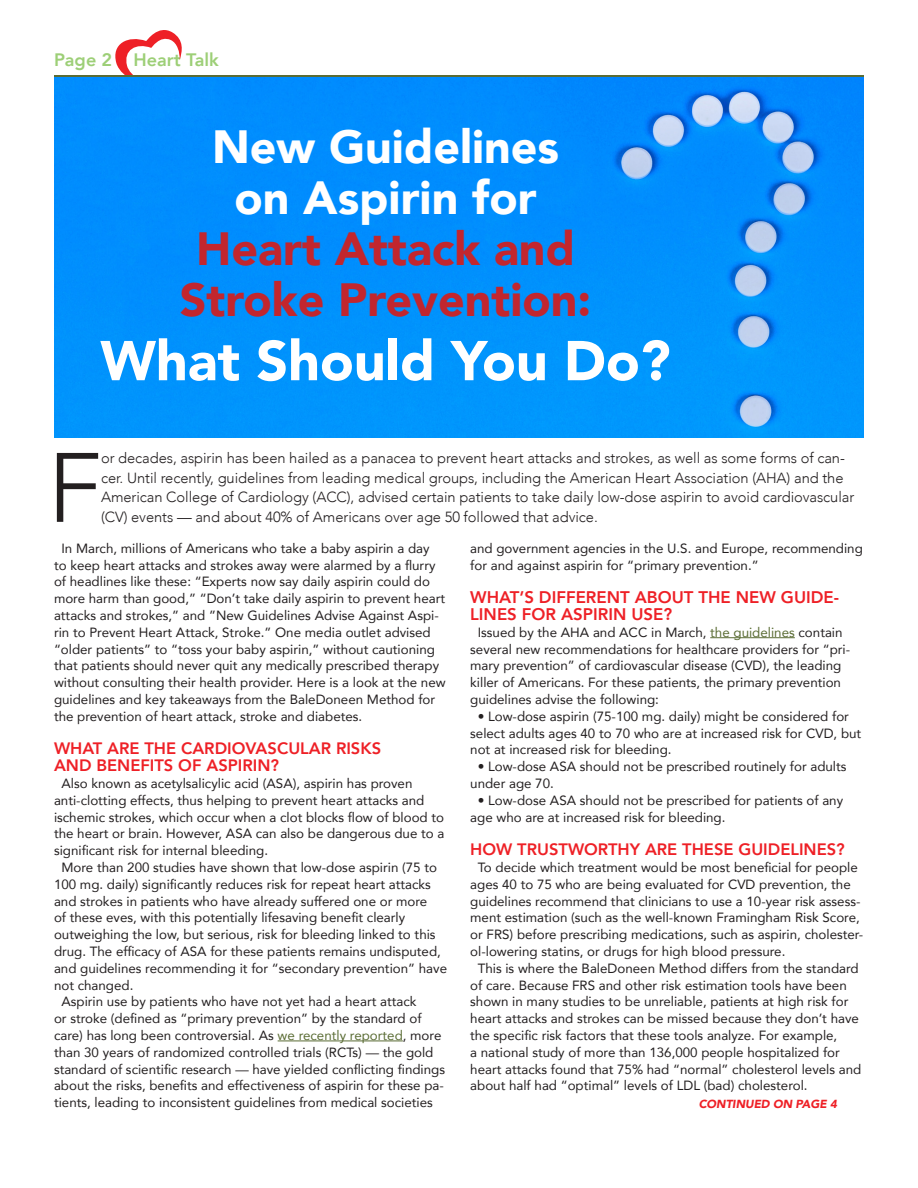
<style>
.page{position:relative;width:918px;height:1188px;background:#fff}
.page>*{position:absolute;margin:0;border:0;box-sizing:border-box;transform-origin:0 0}
.t1{font:300 97.35px "Avenir";color:#231f20}
.t2{font:900 55.5px "Avenir";color:#fff}
.t3{font:900 46.5px/51px "Avenir";color:#c2262e;text-align:center}
.t4{font:800 18px "Avenir";color:#9dcf77}
.t5{font:800 16.8px/16.8px "Avenir";color:#ee2026}
.t6{font:800 16.5px/16.8px "Avenir";color:#ee2026}
.t7{font:300 14.7px/19.5px "Avenir";letter-spacing:-.005em;color:#231f20}
.t8{font:13.35px/16.8px "Avenir";color:#231f20}
.t9{font:italic 900 11.7px "Avenir";letter-spacing:-.01em;color:#ee2026}
.s1{color:#fff}
.s2{color:#5a6c34}
</style>
<div class="page">
<svg style="left:115px;top:30px;width:67px;height:45px"></svg>
<hr style="left:54px;top:75px;width:810px;height:3px;background:#5a6c34">
<img style="left:54px;top:77px;width:810px;height:361px">
<hr style="left:278px;top:1041px;width:125px;height:1px;background:#5a6c34">
<hr style="left:710px;top:637px;width:85px;height:1px;background:#5a6c34">
<p class="t4" style="left:54px;top:45px;width:166px">Page 2 Heart Talk</p>
<p class="t3" style="left:180px;top:120px;width:413px"><span class="s1">New Guidelines on Aspirin for<br></span>Heart Attack and<br>Stroke Prevention:</p>
<p class="t2" style="left:100px;top:313px;width:572px">What Should You Do?</p>
<p class="t1" style="left:47px;top:431px;width:56px">F</p>
<p class="t7" style="left:101px;top:449px;width:755px">or decades, aspirin has been hailed as a panacea to prevent heart attacks and strokes, as well as some forms of can&shy;cer. Until recently, guidelines from leading medical groups, including the American Heart Association (AHA) and the American College of Cardiology (ACC), advised certain patients to take daily low-dose aspirin to avoid cardiovascular (CV) events — and about 40% of Americans over age 50 followed that advice.</p>
<p class="t8" style="left:54px;top:539px;width:393px;text-indent:8px">In March, millions of Americans who take a baby aspirin a day<br>to keep heart attacks and strokes away were alarmed by a flurry of headlines like these: “Experts now say daily aspirin could do more harm than good,” “Don’t take daily aspirin to prevent heart attacks and strokes,” and ”New Guidelines Advise Against Aspi&shy;rin to Prevent Heart Attack, Stroke.” One media outlet advised “older patients” to “toss your baby aspirin,” without cautioning that patients should never quit any medically prescribed therapy without consulting their health provider. Here is a look at the new guidelines and key takeaways from the BaleDoneen Method for the prevention of heart attack, stroke and diabetes.</p>
<p class="t6" style="left:54px;top:740px;width:329px">WHAT ARE THE CARDIOVASCULAR RISKS<br>AND BENEFITS OF ASPIRIN?</p>
<p class="t8" style="left:54px;top:774px;width:392px;text-indent:8px">Also known as acetylsalicylic acid (ASA), aspirin has proven anti-clotting effects, thus helping to prevent heart attacks and ischemic strokes, which occur when a clot blocks flow of blood to the heart or brain. However, ASA can also be dangerous due to a significant risk for internal bleeding.</p>
<p class="t8" style="left:54px;top:858px;width:395px;text-indent:8px">More than 200 studies have shown that low-dose aspirin (75 to 100 mg. daily) significantly reduces risk for repeat heart attacks and strokes in patients who have already suffered one or more<br>of these eves, with this potentially lifesaving benefit clearly outweighing the low, but serious, risk for bleeding linked to this drug. The efficacy of ASA for these patients remains undisputed, and guidelines recommending it for “secondary prevention” have not changed.</p>
<p class="t8" style="left:54px;top:993px;width:393px;text-indent:8px">Aspirin use by patients who have not yet had a heart attack<br>or stroke (defined as “primary prevention” by the standard of care) has long been controversial. As <span class="s2">we recently reported</span>, more than 30 years of randomized controlled trials (RCTs) — the gold standard of scientific research — have yielded conflicting findings about the risks, benefits and effectiveness of aspirin for these pa&shy;tients, leading to inconsistent guidelines from medical societies</p>
<p class="t8" style="left:470px;top:539px;width:394px">and government agencies in the U.S. and Europe, recommending for and against aspirin for “primary prevention.”</p>
<p class="t5" style="left:470px;top:589px;width:370px">WHAT’S DIFFERENT ABOUT THE NEW GUIDE-<br>LINES FOR ASPIRIN USE?</p>
<p class="t8" style="left:470px;top:623px;width:382px;text-indent:8px">Issued by the AHA and ACC in March, <span class="s2">the guidelines</span> contain several new recommendations for healthcare providers for “pri&shy;mary prevention” of cardiovascular disease (CVD), the leading killer of Americans. For these patients, the primary prevention guidelines advise the following:</p>
<p class="t8" style="left:470px;top:707px;width:393px;text-indent:8px">• Low-dose aspirin (75-100 mg. daily) might be considered for select adults ages 40 to 70 who are at increased risk for CVD, but not at increased risk for bleeding.</p>
<p class="t8" style="left:470px;top:758px;width:378px;text-indent:8px">• Low-dose ASA should not be prescribed routinely for adults under age 70.</p>
<p class="t8" style="left:470px;top:791px;width:374px;text-indent:8px">• Low-dose ASA should not be prescribed for patients of any age who are at increased risk for bleeding.</p>
<p class="t6" style="left:470px;top:841px;width:376px">HOW TRUSTWORTHY ARE THESE GUIDELINES?</p>
<p class="t8" style="left:470px;top:858px;width:395px;text-indent:8px">To decide which treatment would be most beneficial for people ages 40 to 75 who are being evaluated for CVD prevention, the guidelines recommend that clinicians to use a 10-year risk assess&shy;ment estimation (such as the well-known Framingham Risk Score, or FRS) before prescribing medications, such as aspirin, cholester&shy;ol-lowering statins, or drugs for high blood pressure.</p>
<p class="t8" style="left:470px;top:959px;width:393px;text-indent:8px">This is where the BaleDoneen Method differs from the standard of care. Because FRS and other risk estimation tools have been shown in many studies to be unreliable, patients at high risk for heart attacks and strokes can be missed because they don’t have the specific risk factors that these tools analyze. For example,<br>a national study of more than 136,000 people hospitalized for heart attacks found that 75% had “normal” cholesterol levels and about half had “optimal” levels of LDL (bad) cholesterol.</p>
<p class="t9" style="left:699px;top:1095px;width:140px">CONTINUED ON PAGE 4</p>
</div>
